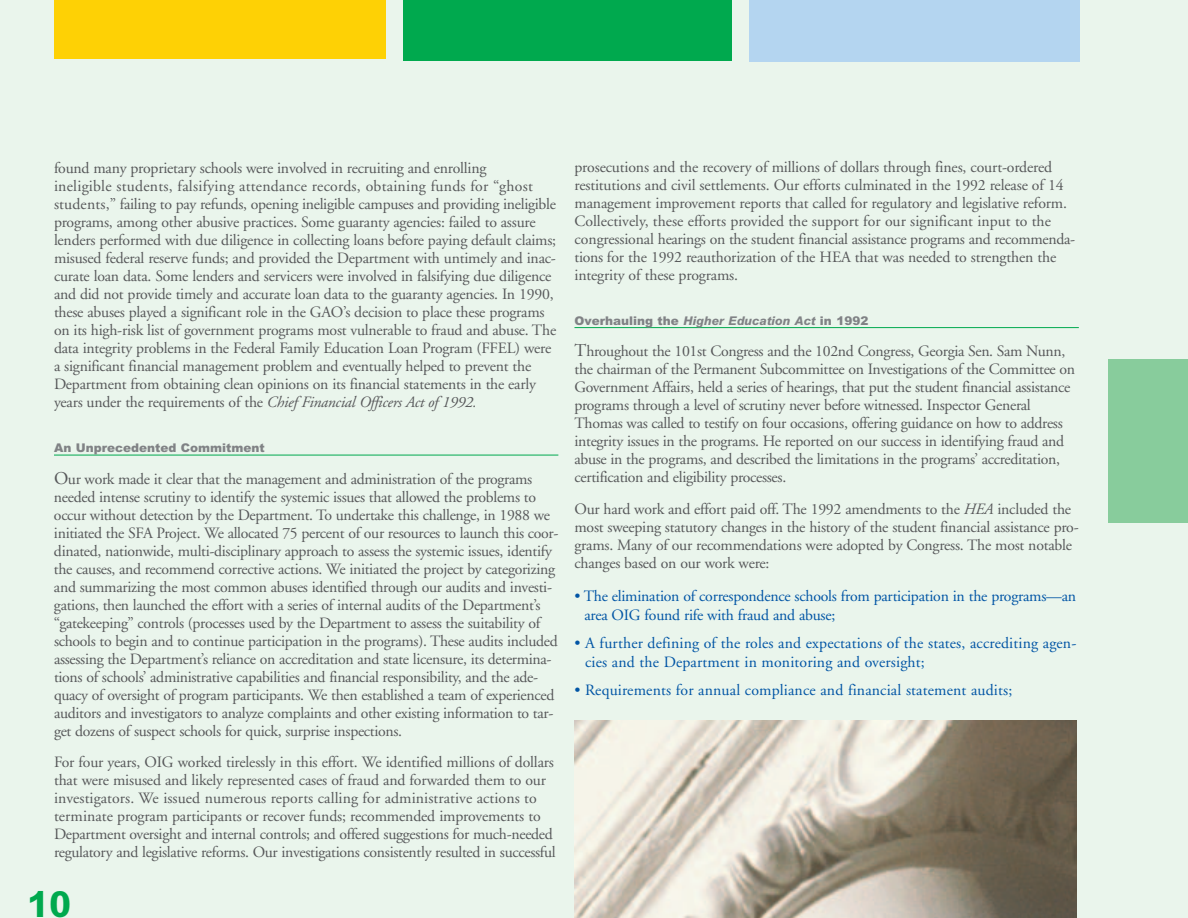
<style>
.page{position:relative;width:1188px;height:918px;background:#eaf5ec}
.page>*{position:absolute;margin:0;border:0;box-sizing:border-box;transform-origin:0 0}
.t1{font:800 36px "Arial";color:#00a94e}
.t2{font:15.75px/18px "Adobe Garamond";letter-spacing:-.02em;color:#57585a}
.t3{font:15.75px/19.5px "Adobe Garamond";letter-spacing:.01em;color:#0155a5}
.t4{font:15.75px/19.5px "Adobe Garamond";letter-spacing:-.015em;color:#0155a5}
.t5{font:900 12px "Arial";color:#808285}
.s1{font-style:italic}
.s2{font-size:18px}
.s3{font-weight:800;font-style:italic}
</style>
<div class="page">
<hr style="left:574px;top:327px;width:505px;height:1px;background:#00a94e">
<hr style="left:54px;top:455px;width:504px;height:1px;background:#00a94e">
<div style="left:749px;top:0;width:331px;height:62px;background:#b4d5f0"></div>
<div style="left:403px;top:0;width:329px;height:60px;background:#00a94e"></div>
<div style="left:54px;top:0;width:331px;height:59px;background:#fed105"></div>
<img style="left:574px;top:720px;width:502px;height:198px">
<div style="left:1109px;top:359px;width:79px;height:164px;background:#88cc9c"></div>
<p class="t2" style="left:54px;top:161px;width:504px">found many proprietary schools were involved in recruiting and enrolling<br>ineligible students, falsifying attendance records, obtaining funds for “ghost students,” failing to pay refunds, opening ineligible campuses and providing ineligible programs, among other abusive practices. Some guaranty agencies: failed to assure lenders performed with due diligence in collecting loans before paying default claims; misused federal reserve funds; and provided the Department with untimely and inac&shy;curate loan data. Some lenders and servicers were involved in falsifying due diligence and did not provide timely and accurate loan data to the guaranty agencies. In 1990, these abuses played a significant role in the GAO’s decision to place these programs on its high-risk list of government programs most vulnerable to fraud and abuse. The data integrity problems in the Federal Family Education Loan Program (FFEL) were a significant financial management problem and eventually helped to prevent the Department from obtaining clean opinions on its financial statements in the early years under the requirements of the <span class="s1">Chief Financial Officers Act of 1992.</span></p>
<p class="t5" style="left:54px;top:441px;width:212px">An Unprecedented Commitment</p>
<p class="t2" style="left:54px;top:471px;width:506px"><span class="s2">O</span>ur work made it clear that the management and administration of the programs needed intense scrutiny to identify the systemic issues that allowed the problems to occur without detection by the Department. To undertake this challenge, in 1988 we initiated the SFA Project. We allocated 75 percent of our resources to launch this coor&shy;dinated, nationwide, multi-disciplinary approach to assess the systemic issues, identify the causes, and recommend corrective actions. We initiated the project by categorizing and summarizing the most common abuses identified through our audits and investi&shy;gations, then launched the effort with a series of internal audits of the Department’s “gatekeeping” controls (processes used by the Department to assess the suitability of schools to begin and to continue participation in the programs). These audits included assessing the Department’s reliance on accreditation and state licensure, its determina&shy;tions of schools’ administrative capabilities and financial responsibility, and the ade&shy;quacy of oversight of program participants. We then established a team of experienced auditors and investigators to analyze complaints and other existing information to tar&shy;get dozens of suspect schools for quick, surprise inspections.</p>
<p class="t2" style="left:54px;top:755px;width:503px">For four years, OIG worked tirelessly in this effort. We identified millions of dollars that were misused and likely represented cases of fraud and forwarded them to our investigators. We issued numerous reports calling for administrative actions to terminate program participants or recover funds; recommended improvements to Department oversight and internal controls; and offered suggestions for much-needed regulatory and legislative reforms. Our investigations consistently resulted in successful</p>
<h1 class="t1" style="left:27px;top:883px;width:46px">10</h1>
<p class="t2" style="left:574px;top:159px;width:502px">prosecutions and the recovery of millions of dollars through fines, court-ordered restitutions and civil settlements. Our efforts culminated in the 1992 release of 14 management improvement reports that called for regulatory and legislative reform.<br>Collectively, these efforts provided the support for our significant input to the congressional hearings on the student financial assistance programs and recommenda&shy;tions for the 1992 reauthorization of the HEA that was needed to strengthen the integrity of these programs.</p>
<p class="t5" style="left:574px;top:314px;width:295px">Overhauling the <span class="s3">Higher Education Act</span> in 1992</p>
<p class="t2" style="left:574px;top:344px;width:502px"><span class="s2">T</span>hroughout the 101st Congress and the 102nd Congress, Georgia Sen. Sam Nunn, the chairman of the Permanent Subcommittee on Investigations of the Committee on Government Affairs, held a series of hearings, that put the student financial assistance programs through a level of scrutiny never before witnessed. Inspector General Thomas was called to testify on four occasions, offering guidance on how to address integrity issues in the programs. He reported on our success in identifying fraud and abuse in the programs, and described the limitations in the programs’ accreditation, certification and eligibility processes.</p>
<p class="t2" style="left:574px;top:501px;width:506px">Our hard work and effort paid off. The 1992 amendments to the <span class="s1">HEA</span> included the most sweeping statutory changes in the history of the student financial assistance pro&shy;grams. Many of our recommendations were adopted by Congress. The most notable changes based on our work were:</p>
<p class="t4" style="left:584px;top:587px;width:493px;text-indent:-10px">• The elimination of correspondence schools from participation in the programs—an area OIG found rife with fraud and abuse;</p>
<p class="t3" style="left:585px;top:635px;width:493px;text-indent:-11px">• A further defining of the roles and expectations of the states, accrediting agen&shy;cies and the Department in monitoring and oversight;</p>
<p class="t3" style="left:574px;top:682px;width:439px">• Requirements for annual compliance and financial statement audits;</p>
</div>
